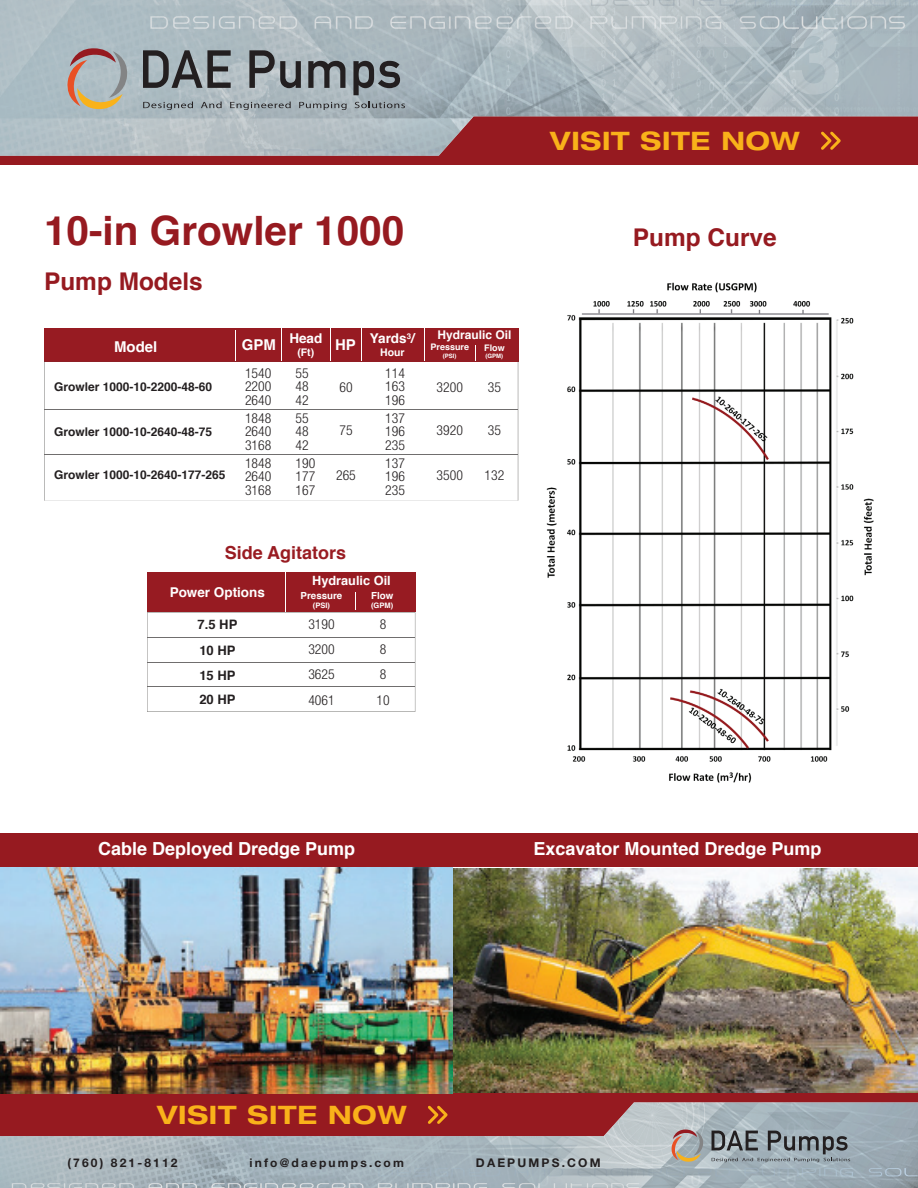
<style>
.page{position:relative;width:918px;height:1188px;background:#fff}
.page>*{position:absolute;margin:0;border:0;box-sizing:border-box;transform-origin:0 0}
.t1{font:700 40.5px "Helvetica";color:#961a20}
.t2{font:700 expanded 25.5px "Helvetica Neue LT Std";letter-spacing:.03em;color:#f9b21a}
.t3{font:700 24.45px "Helvetica";color:#961a20}
.t4{font:700 18px "Helvetica";color:#fff}
.t5{font:700 18px "Helvetica";color:#991c22}
.t6{font:700 15px "Helvetica";color:#fff}
.t7{font:300 condensed 13.65px/13.5px "Helvetica Neue LT Std";color:#231f20;text-align:justify}
.t8{font:700 13.5px "Helvetica";color:#fff}
.t9{font:700 13.05px/25.5px "Helvetica";color:#231f20}
.t10{font:700 12.75px "Helvetica";color:#fff}
.t11{font:700 12px "Helvetica";color:#231f20}
.t12{font:700 12px "Helvetica Neue LT Std";letter-spacing:.18em;color:#231f20}
.t13{font:700 12px "Helvetica";color:#fff}
.t14{font:700 10.5px "Helvetica";color:#fff}
.t15{font:700 9.75px "Helvetica";color:#fff}
.t16{font:700 9px "Helvetica";color:#fff}
.t17{font:700 7.5px "Helvetica";color:#fff}
.t18{font:700 6px "Helvetica";color:#fff}
.s1{font-size:15px}
</style>
<div class="page">
<div style="left:0;top:96px;width:918px;height:69px;background:#961a20"></div>
<img style="left:0;top:0;width:918px;height:156px">
<svg style="left:818px;top:129px;width:25px;height:24px"></svg>
<svg style="left:62px;top:43px;width:71px;height:73px;background:#b0aba6"></svg>
<svg style="left:143px;top:50px;width:88px;height:38px;background:#72787c"></svg>
<svg style="left:249px;top:50px;width:52px;height:38px;background:#7a7f83"></svg>
<svg style="left:308px;top:61px;width:37px;height:27px"></svg>
<svg style="left:353px;top:61px;width:47px;height:34px;background:#6a7075"></svg>
<svg style="left:143px;top:102px;width:50px;height:8px"></svg>
<svg style="left:201px;top:102px;width:21px;height:6px"></svg>
<svg style="left:230px;top:102px;width:61px;height:8px"></svg>
<svg style="left:299px;top:102px;width:48px;height:8px"></svg>
<svg style="left:355px;top:102px;width:50px;height:6px"></svg>
<div style="left:0;top:1093px;width:918px;height:70px;background:#961a20"></div>
<img style="left:0;top:1102px;width:918px;height:86px">
<svg style="left:425px;top:1103px;width:25px;height:24px"></svg>
<svg style="left:669px;top:1126px;width:37px;height:39px"></svg>
<svg style="left:712px;top:1131px;width:138px;height:31px;background:#848f95"></svg>
<img style="left:546px;top:282px;width:328px;height:501px">
<div style="left:0;top:833px;width:918px;height:34px;background:#961a20"></div>
<img style="left:453px;top:868px;width:465px;height:225px">
<img style="left:0;top:868px;width:453px;height:225px">
<div style="left:44px;top:328px;width:474px;height:33px;background:#971b22"></div>
<svg style="left:44px;top:361px;width:474px;height:140px"></svg>
<hr style="left:45px;top:409px;width:473px;height:1px;background:#706e6e">
<hr style="left:45px;top:454px;width:473px;height:1px;background:#706e6e">
<hr style="left:281px;top:328px;width:1px;height:33px;background:#fff">
<hr style="left:330px;top:328px;width:1px;height:33px;background:#fff">
<hr style="left:361px;top:328px;width:1px;height:33px;background:#fff">
<hr style="left:424px;top:328px;width:1px;height:33px;background:#fff">
<svg style="left:475px;top:345px;width:1px;height:16px"></svg>
<hr style="left:235px;top:330px;width:1px;height:31px;background:#fff">
<div style="left:147px;top:573px;width:268px;height:39px;background:#971b22"></div>
<svg style="left:147px;top:592px;width:268px;height:120px"></svg>
<hr style="left:286px;top:573px;width:1px;height:39px;background:#fff">
<hr style="left:148px;top:637px;width:267px;height:1px;background:#706e6e">
<hr style="left:148px;top:662px;width:267px;height:1px;background:#706e6e">
<hr style="left:148px;top:687px;width:267px;height:1px;background:#706e6e">
<h1 class="t1" style="left:44px;top:198px;width:362px">10-in Growler 1000</h1>
<h3 class="t3" style="left:44px;top:262px;width:160px">Pump Models</h3>
<p class="t6" style="left:114px;top:335px;width:45px">Model</p>
<p class="t6" style="left:242px;top:333px;width:36px">GPM</p>
<p class="t8" style="left:335px;top:328px;width:81px"><span class="s1">HP</span> Yards<sup>3</sup>/</p>
<p class="t8" style="left:289px;top:327px;width:35px">Head</p>
<p class="t14" style="left:297px;top:343px;width:18px">(Ft)</p>
<p class="t14" style="left:380px;top:344px;width:26px">Hour</p>
<p class="t11" style="left:54px;top:377px;width:160px">Growler 1000-10-2200-48-60</p>
<p class="t11" style="left:54px;top:422px;width:160px">Growler 1000-10-2640-48-75</p>
<p class="t11" style="left:54px;top:465px;width:173px">Growler 1000-10-2640-177-265</p>
<p class="t7" style="left:245px;top:366px;width:28px">1540<br>2200<br>2640</p>
<p class="t7" style="left:245px;top:411px;width:28px">1848<br>2640<br>3168</p>
<p class="t7" style="left:245px;top:456px;width:28px">1848<br>2640<br>3168</p>
<p class="t7" style="left:296px;top:366px;width:15px">55<br>48<br>42</p>
<p class="t7" style="left:296px;top:411px;width:15px">55<br>48<br>42</p>
<p class="t7" style="left:296px;top:456px;width:21px">190<br>177<br>167</p>
<p class="t7" style="left:339px;top:380px;width:15px">60</p>
<p class="t7" style="left:339px;top:424px;width:15px">75</p>
<p class="t7" style="left:336px;top:469px;width:21px">265</p>
<p class="t7" style="left:385px;top:366px;width:21px">114<br>163<br>196</p>
<p class="t7" style="left:385px;top:411px;width:21px">137<br>196<br>235</p>
<p class="t7" style="left:385px;top:456px;width:21px">137<br>196<br>235</p>
<p class="t13" style="left:438px;top:325px;width:76px">Hydraulic Oil</p>
<p class="t16" style="left:431px;top:340px;width:40px">Pressure</p>
<p class="t18" style="left:443px;top:351px;width:15px">(PSI)</p>
<p class="t16" style="left:484px;top:340px;width:22px">Flow</p>
<p class="t18" style="left:486px;top:351px;width:19px">(GPM)</p>
<p class="t7" style="left:437px;top:380px;width:28px">3200</p>
<p class="t7" style="left:437px;top:424px;width:28px">3920</p>
<p class="t7" style="left:437px;top:469px;width:28px">3500</p>
<p class="t7" style="left:488px;top:380px;width:15px">35</p>
<p class="t7" style="left:488px;top:424px;width:15px">35</p>
<p class="t7" style="left:485px;top:469px;width:21px">132</p>
<h3 class="t5" style="left:225px;top:538px;width:123px">Side Agitators</h3>
<p class="t8" style="left:170px;top:582px;width:97px">Power Options</p>
<p class="t9" style="left:198px;top:612px;width:41px">7.5 HP<br>10 HP<br>15 HP</p>
<p class="t9" style="left:199px;top:687px;width:38px">20 HP</p>
<p class="t10" style="left:312px;top:570px;width:80px">Hydraulic Oil</p>
<p class="t15" style="left:301px;top:587px;width:43px">Pressure</p>
<p class="t17" style="left:313px;top:599px;width:19px">(PSI)</p>
<p class="t15" style="left:371px;top:587px;width:24px">Flow</p>
<p class="t17" style="left:371px;top:599px;width:24px">(GPM)</p>
<p class="t7" style="left:308px;top:612px;width:28px;line-height:25.2px">3190<br>3200<br>3625<br>4061</p>
<p class="t7" style="left:377px;top:612px;width:15px;line-height:25.2px;text-align:left">8<br>8<br>8<br>10</p>
<h2 class="t2" style="left:550px;top:125px;width:251px">VISIT SITE NOW</h2>
<h3 class="t3" style="left:633px;top:218px;width:145px">Pump Curve</h3>
<h3 class="t4" style="left:98px;top:834px;width:259px">Cable Deployed Dredge Pump</h3>
<h3 class="t4" style="left:533px;top:834px;width:290px">Excavator Mounted Dredge Pump</h3>
<h2 class="t2" style="left:157px;top:1099px;width:251px">VISIT SITE NOW</h2>
<p class="t12" style="left:68px;top:1155px;width:112px">(760) 821-8112</p>
<p class="t12" style="left:250px;top:1155px;width:156px">info@daepumps.com</p>
<p class="t12" style="left:476px;top:1155px;width:126px">DAEPUMPS.COM</p>
</div>
